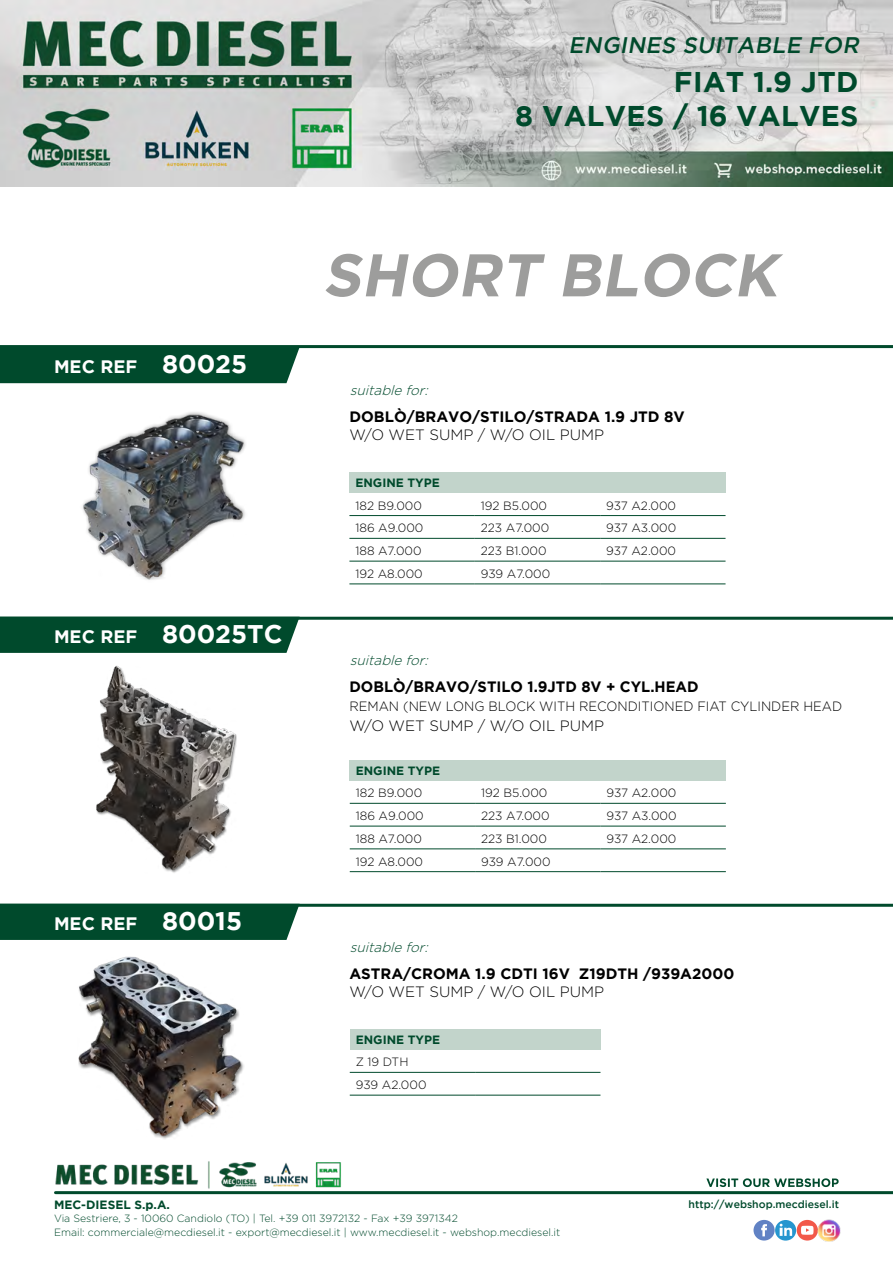
<style>
.page{position:relative;width:893px;height:1263px;background:#fff}
.page>*{position:absolute;margin:0;border:0;box-sizing:border-box;transform-origin:0 0}
.t1{font:italic 700 60px "Gotham";color:#9d9d9c}
.t2{font:700 28.5px/34.2px "Gotham";letter-spacing:.015em;color:#004a2c;text-align:right}
.t3{font:700 25.5px "Gotham";color:#fff}
.t4{font:italic 500 22.5px "Gotham";color:#004a2c}
.t5{font:700 18px "Gotham";color:#fff}
.t6{font:700 15px "Gotham";color:#000}
.t7{font:300 15px "Gotham";color:#000}
.t8{font:300 13.5px "Gotham";color:#000;scale:.96 1}
.t9{font:italic 300 13.5px "Gotham";color:#004a2c}
.t10{font:300 12px/22.8px "Gotham";color:#000}
.t11{font:700 12px "Gotham";color:#004a2c}
.t12{font:300 10.5px/13.5px "Gotham";color:#004a2c}
.t13{font:500 10.5px "Gotham";color:#004a2c}
.s1{font-size:25.5px}
.s2{font-size:18px}
</style>
<div class="page">
<img style="left:0;top:0;width:893px;height:187px">
<hr style="left:56px;top:1191px;width:837px;height:3px;background:#004a2c">
<div style="left:753px;top:1220px;width:22px;height:20px;background:#6182c4;border-radius:50%"></div>
<svg style="left:761px;top:1224px;width:6px;height:12px"></svg>
<div style="left:797px;top:1220px;width:21px;height:20px;background:#f2594a;border-radius:50%"></div>
<svg style="left:801px;top:1226px;width:12px;height:9px"></svg>
<svg style="left:775px;top:1220px;width:21px;height:20px"></svg>
<svg style="left:780px;top:1224px;width:12px;height:12px"></svg>
<img style="left:815px;top:1219px;width:26px;height:23px">
<img style="left:55px;top:1161px;width:286px;height:28px">
<svg style="left:706px;top:1178px;width:133px;height:9px"></svg>
<hr style="left:0;top:345px;width:893px;height:3px;background:#004a2c">
<hr style="left:0;top:617px;width:893px;height:3px;background:#004a2c">
<hr style="left:0;top:904px;width:893px;height:3px;background:#004a2c">
<div style="left:0;top:348px;width:300px;height:35px;background:#004a2c"></div>
<div style="left:0;top:619px;width:300px;height:34px;background:#004a2c"></div>
<div style="left:0;top:906px;width:300px;height:34px;background:#004a2c"></div>
<div style="left:349px;top:472px;width:376px;height:21px;background:#c2d4cb"></div>
<hr style="left:349px;top:515px;width:126px;height:1px;background:#004a2c">
<hr style="left:475px;top:515px;width:125px;height:1px;background:#004a2c">
<hr style="left:600px;top:515px;width:125px;height:1px;background:#004a2c">
<hr style="left:349px;top:538px;width:126px;height:1px;background:#004a2c">
<hr style="left:475px;top:538px;width:125px;height:1px;background:#004a2c">
<hr style="left:600px;top:538px;width:125px;height:1px;background:#004a2c">
<hr style="left:349px;top:561px;width:126px;height:1px;background:#004a2c">
<hr style="left:475px;top:561px;width:125px;height:1px;background:#004a2c">
<hr style="left:600px;top:561px;width:125px;height:1px;background:#004a2c">
<hr style="left:349px;top:584px;width:126px;height:1px;background:#004a2c">
<hr style="left:475px;top:584px;width:125px;height:1px;background:#004a2c">
<hr style="left:600px;top:584px;width:125px;height:1px;background:#004a2c">
<div style="left:350px;top:760px;width:376px;height:20px;background:#c2d4cb"></div>
<hr style="left:350px;top:803px;width:125px;height:1px;background:#004a2c">
<hr style="left:475px;top:803px;width:125px;height:1px;background:#004a2c">
<hr style="left:600px;top:803px;width:126px;height:1px;background:#004a2c">
<hr style="left:350px;top:826px;width:125px;height:1px;background:#004a2c">
<hr style="left:475px;top:826px;width:125px;height:1px;background:#004a2c">
<hr style="left:600px;top:826px;width:126px;height:1px;background:#004a2c">
<hr style="left:350px;top:849px;width:125px;height:1px;background:#004a2c">
<hr style="left:475px;top:849px;width:125px;height:1px;background:#004a2c">
<hr style="left:600px;top:849px;width:126px;height:1px;background:#004a2c">
<hr style="left:350px;top:871px;width:125px;height:1px;background:#004a2c">
<hr style="left:475px;top:871px;width:125px;height:1px;background:#004a2c">
<hr style="left:600px;top:871px;width:126px;height:1px;background:#004a2c">
<img style="left:78px;top:956px;width:166px;height:183px">
<div style="left:350px;top:1029px;width:250px;height:20px;background:#c2d4cb"></div>
<hr style="left:350px;top:1072px;width:125px;height:1px;background:#004a2c">
<hr style="left:475px;top:1072px;width:125px;height:1px;background:#004a2c">
<hr style="left:350px;top:1095px;width:125px;height:1px;background:#004a2c">
<hr style="left:475px;top:1095px;width:125px;height:1px;background:#004a2c">
<img style="left:96px;top:665px;width:141px;height:208px">
<img style="left:82px;top:412px;width:164px;height:168px">
<h3 class="t4" style="left:568px;top:32px;width:296px">ENGINES SUITABLE FOR</h3>
<h2 class="t2" style="left:515px;top:64px;width:345px">FIAT 1.9 JTD<br>8 VALVES / 16 VALVES</h2>
<h3 class="t5" style="left:54px;top:357px;width:195px">MEC REF <span class="s1">80025</span></h3>
<h3 class="t3" style="left:54px;top:619px;width:230px"><span class="s2">MEC REF</span> 80025TC</h3>
<h3 class="t5" style="left:54px;top:913px;width:190px">MEC REF <span class="s1">80015</span></h3>
<h1 class="t1" style="left:322px;top:240px;width:468px">SHORT BLOCK</h1>
<p class="t9" style="left:350px;top:383px;width:83px">suitable for:</p>
<p class="t6" style="left:349px;top:408px;width:337px">DOBLÒ/BRAVO/STILO/STRADA 1.9 JTD 8V</p>
<p class="t7" style="left:349px;top:427px;width:256px">W/O WET SUMP / W/O OIL PUMP</p>
<p class="t11" style="left:355px;top:476px;width:86px">ENGINE TYPE</p>
<p class="t10" style="left:355px;top:494px;width:68px">182 B9.000</p>
<p class="t10" style="left:481px;top:494px;width:68px">192 B5.000</p>
<p class="t10" style="left:606px;top:494px;width:71px">937 A2.000</p>
<p class="t10" style="left:355px;top:517px;width:70px">186 A9.000</p>
<p class="t10" style="left:481px;top:517px;width:70px">223 A7.000</p>
<p class="t10" style="left:606px;top:517px;width:72px">937 A3.000</p>
<p class="t10" style="left:355px;top:539px;width:68px">188 A7.000</p>
<p class="t10" style="left:481px;top:539px;width:67px">223 B1.000</p>
<p class="t10" style="left:606px;top:539px;width:71px">937 A2.000</p>
<p class="t10" style="left:355px;top:562px;width:69px">192 A8.000</p>
<p class="t10" style="left:481px;top:562px;width:71px">939 A7.000</p>
<p class="t9" style="left:350px;top:652px;width:83px">suitable for:</p>
<p class="t6" style="left:349px;top:678px;width:351px">DOBLÒ/BRAVO/STILO 1.9JTD 8V + CYL.HEAD</p>
<p class="t8" style="left:349px;top:699px;width:515px">REMAN (NEW LONG BLOCK WITH RECONDITIONED FIAT CYLINDER HEAD</p>
<p class="t7" style="left:349px;top:717px;width:256px">W/O WET SUMP / W/O OIL PUMP</p>
<p class="t11" style="left:356px;top:763px;width:86px">ENGINE TYPE</p>
<p class="t10" style="left:356px;top:781px;width:68px">182 B9.000</p>
<p class="t10" style="left:481px;top:781px;width:68px">192 B5.000</p>
<p class="t10" style="left:606px;top:781px;width:71px">937 A2.000</p>
<p class="t10" style="left:356px;top:804px;width:70px">186 A9.000</p>
<p class="t10" style="left:481px;top:804px;width:70px">223 A7.000</p>
<p class="t10" style="left:606px;top:804px;width:72px">937 A3.000</p>
<p class="t10" style="left:356px;top:827px;width:68px">188 A7.000</p>
<p class="t10" style="left:481px;top:827px;width:67px">223 B1.000</p>
<p class="t10" style="left:606px;top:827px;width:71px">937 A2.000</p>
<p class="t10" style="left:356px;top:850px;width:69px">192 A8.000</p>
<p class="t10" style="left:481px;top:850px;width:71px">939 A7.000</p>
<p class="t9" style="left:350px;top:939px;width:83px">suitable for:</p>
<p class="t6" style="left:349px;top:965px;width:386px">ASTRA/CROMA 1.9 CDTI 16V Z19DTH /939A2000</p>
<p class="t7" style="left:349px;top:983px;width:256px">W/O WET SUMP / W/O OIL PUMP</p>
<p class="t11" style="left:356px;top:1032px;width:86px">ENGINE TYPE</p>
<p class="t10" style="left:356px;top:1050px;width:72px">Z 19 DTH<br>939 A2.000</p>
<p class="t11" style="left:54px;top:1198px;width:117px">MEC-DIESEL S.p.A.</p>
<p class="t12" style="left:54px;top:1212px;width:508px">Via Sestriere, 3 - 10060 Candiolo (TO) | Tel. +39 011 3972132 - Fax +39 3971342<br>Email: commerciale@mecdiesel.it - export@mecdiesel.it | www.mecdiesel.it - webshop.mecdiesel.it</p>
<p class="t13" style="left:689px;top:1198px;width:152px">http://webshop.mecdiesel.it</p>
</div>
